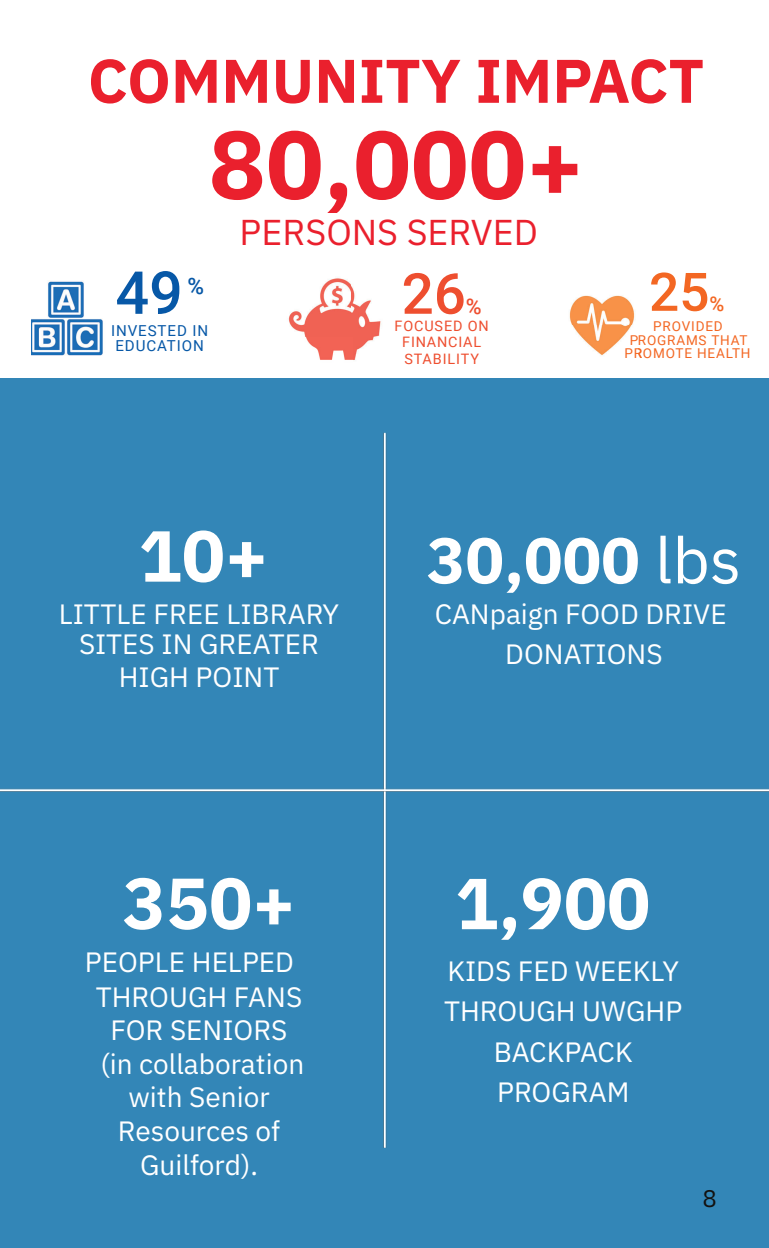
<style>
.page{position:relative;width:769px;height:1248px;background:#fff}
.page>*{position:absolute;margin:0;border:0;box-sizing:border-box;transform-origin:0 0}
.t1{font:700 96px "IBM Plex Sans";color:#ea202d}
.t2{font:700 72px "IBM Plex Sans";color:#fff}
.t3{font:700 64.4px "IBM Plex Sans";color:#fff}
.t4{font:700 61.4px "IBM Plex Sans";color:#ea202d}
.t5{font:500 59.4px "Roboto";color:#0758a7}
.t6{font:500 56.6px "Roboto";color:#ee4e2f}
.t7{font:500 53.2px "Roboto";color:#f36723}
.t8{font:36px "IBM Plex Sans";color:#ea202d}
.t9{font:28px/33.6px "IBM Plex Sans";color:#fff;text-align:center}
.t10{font:24px "IBM Plex Sans";color:#131211}
.t11{font:500 22.6px "Roboto";color:#0758a7}
.t12{font:500 21.6px "Roboto";color:#ee4e2f}
.t13{font:500 20.2px "Roboto";color:#f36723}
.t14{font:15.2px/15.2px "Roboto";letter-spacing:.06em;color:#0758a7}
.t15{font:14.4px/16.8px "Roboto";letter-spacing:.06em;color:#ee4e2f;text-align:center}
.t16{font:13.6px/13.6px "Roboto";letter-spacing:.06em;color:#f36723;text-align:center}
.s1{font-weight:400}
</style>
<div class="page">
<div style="left:0;top:379px;width:769px;height:868px;background:#3386b7"></div>
<img style="left:0;top:432px;width:769px;height:716px">
<img style="left:31px;top:281px;width:72px;height:75px">
<img style="left:288px;top:278px;width:94px;height:82px">
<img style="left:569px;top:295px;width:66px;height:61px">
<svg style="left:625px;top:334px;width:10px;height:22px"></svg>
<h3 class="t4" style="left:88px;top:32px;width:618px">COMMUNITY IMPACT</h3>
<h1 class="t1" style="left:208px;top:88px;width:377px">80,000+</h1>
<p class="t8" style="left:240px;top:205px;width:300px">PERSONS SERVED</p>
<h3 class="t5" style="left:115px;top:251px;width:69px">49</h3>
<p class="t11" style="left:187px;top:270px;width:18px">%</p>
<p class="t14" style="left:111px;top:322px;width:99px">INVESTED IN<br>EDUCATION</p>
<h3 class="t7" style="left:649px;top:254px;width:62px">25</h3>
<h3 class="t6" style="left:402px;top:254px;width:66px">26</h3>
<p class="t13" style="left:709px;top:289px;width:16px">%</p>
<p class="t12" style="left:466px;top:291px;width:17px">%</p>
<p class="t15" style="left:395px;top:316px;width:96px">FOCUSED ON<br>FINANCIAL<br>STABILITY</p>
<p class="t16" style="left:624px;top:319px;width:128px">PROVIDED<br>PROGRAMS THAT<br>PROMOTE HEALTH</p>
<h2 class="t2" style="left:139px;top:498px;width:131px">10+</h2>
<p class="t9" style="left:59px;top:596px;width:282px;line-height:30px">LITTLE FREE LIBRARY<br>SITES IN GREATER</p>
<p class="t9" style="left:119px;top:658px;width:162px">HIGH POINT</p>
<h3 class="t3" style="left:427px;top:509px;width:316px">30,000 <span class="s1">lbs</span></h3>
<p class="t9" style="left:435px;top:591px;width:293px;line-height:40.4px">CANpaign FOOD DRIVE<br>DONATIONS</p>
<h2 class="t2" style="left:123px;top:845px;width:174px">350+</h2>
<p class="t9" style="left:85px;top:942px;width:221px">PEOPLE HELPED<br>THROUGH FANS<br>FOR SENIORS<br>(in collaboration with Senior<br>Resources of<br>Guilford).</p>
<h2 class="t2" style="left:455px;top:846px;width:197px">1,900</h2>
<p class="t9" style="left:444px;top:947px;width:240px;line-height:40.6px">KIDS FED WEEKLY<br>THROUGH UWGHP<br>BACKPACK<br>PROGRAM</p>
<p class="t10" style="left:702px;top:1179px;width:16px">8</p>
</div>
